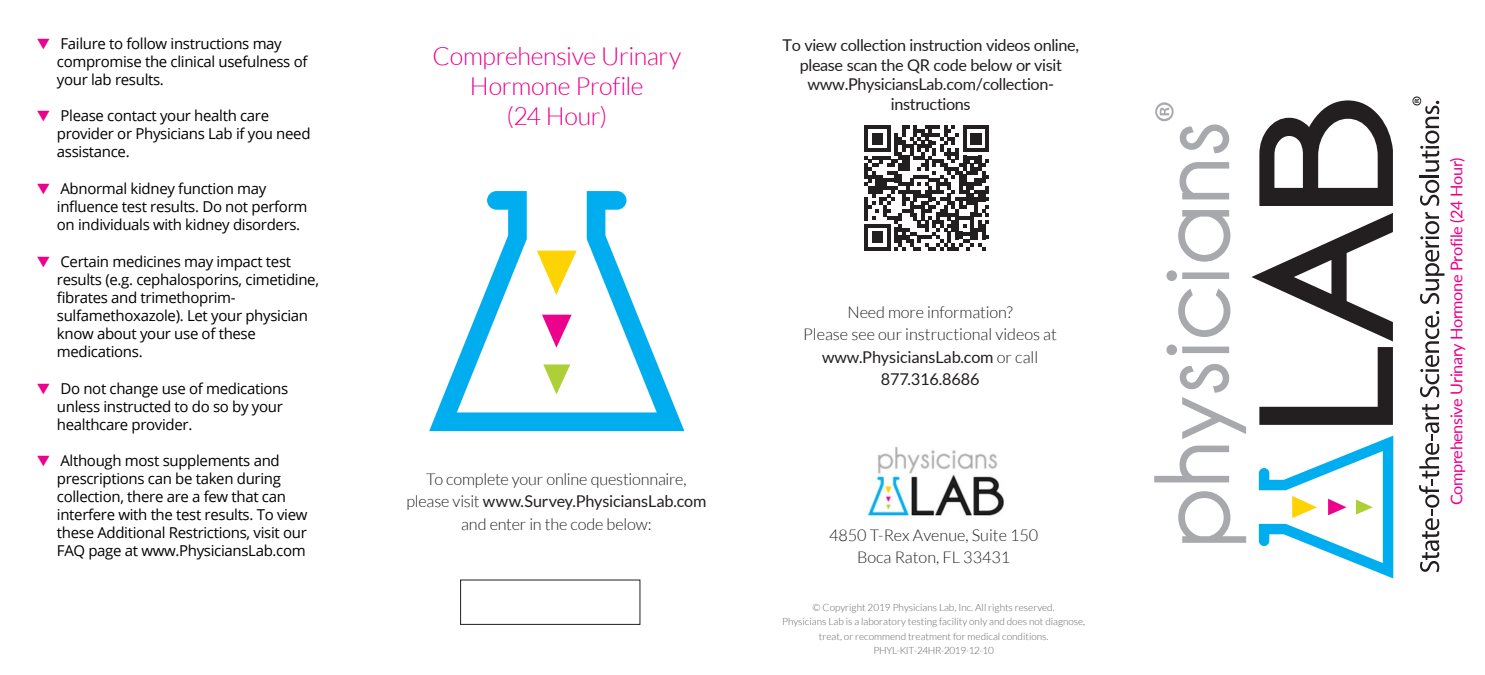
<style>
.page{position:relative;width:1485px;height:675px;background:#fff}
.page>*{position:absolute;margin:0;border:0;box-sizing:border-box;transform-origin:0 0}
.t1{font:300 25px/30px "Lato";letter-spacing:-.015em;color:#ed028c;text-align:center}
.t2{font:300 16.25px/22.5px "Lato";color:#231f20;text-align:center}
.t3{font:16.25px/19.5px "Lato";letter-spacing:-.02em;color:#221e1f;text-align:center}
.t4{font:16.25px "Lato";letter-spacing:-.02em;color:#ec008c}
.t5{font:15px/18px "Open Sans";letter-spacing:-.02em;color:#000}
.t6{font:300 10px/14.2px "Lato";color:#636366;text-align:center}
.s1{color:#ec008c}
.s2{font-weight:400}
</style>
<div class="page">
<svg style="left:1419px;top:404px;width:20px;height:168px"></svg>
<svg style="left:1420px;top:311px;width:19px;height:86px"></svg>
<svg style="left:1420px;top:212px;width:25px;height:92px"></svg>
<svg style="left:1420px;top:180px;width:19px;height:26px"></svg>
<hr style="left:1419px;top:175px;width:20px;height:2px;background:#231f20">
<svg style="left:1154px;top:100px;width:239px;height:479px"></svg>
<svg style="left:1412px;top:96px;width:27px;height:76px"></svg>
<svg style="left:429px;top:191px;width:255px;height:240px"></svg>
<div style="left:460px;top:580px;width:180px;height:45px;border:1px solid #231f20"></div>
<svg style="left:864px;top:125px;width:125px;height:126px"></svg>
<img style="left:867px;top:447px;width:137px;height:69px">
<p class="t5" style="left:57px;top:34px;width:252px;text-indent:-20px"><span class="s1">▼</span> Failure to follow instructions may compromise the clinical usefulness of your lab results.</p>
<p class="t5" style="left:57px;top:107px;width:255px;text-indent:-20px"><span class="s1">▼</span> Please contact your health care provider or Physicians Lab if you need assistance.</p>
<p class="t5" style="left:57px;top:179px;width:252px;text-indent:-20px"><span class="s1">▼</span> Abnormal kidney function may influence test results. Do not perform on individuals with kidney disorders.</p>
<p class="t5" style="left:57px;top:252px;width:264px;text-indent:-20px"><span class="s1">▼</span> Certain medicines may impact test results (e.g. cephalosporins, cimetidine, fibrates and trimethoprim&shy;sulfamethoxazole). Let your physician know about your use of these medications.</p>
<p class="t5" style="left:57px;top:379px;width:233px;text-indent:-20px"><span class="s1">▼</span> Do not change use of medications unless instructed to do so by your healthcare provider.</p>
<p class="t5" style="left:57px;top:452px;width:252px;text-indent:-20px"><span class="s1">▼</span> Although most supplements and prescriptions can be taken during collection, there are a few that can interfere with the test results. To view these Additional Restrictions, visit our FAQ page at www.PhysiciansLab.com</p>
<h1 class="t1" style="left:433px;top:41px;width:250px">Comprehensive Urinary<br>Hormone Profile<br>(24 Hour)</h1>
<p class="t2" style="left:406px;top:468px;width:302px">To complete your online questionnaire, please visit <span class="s2">www.Survey.PhysiciansLab.com </span>and enter in the code below:</p>
<p class="t3" style="left:783px;top:35px;width:298px">To view collection instruction videos online, please scan the QR code below or visit www.PhysiciansLab.com/collection&shy;instructions</p>
<p class="t2" style="left:803px;top:301px;width:255px">Need more information?<br>Please see our instructional videos at <span class="s2">www.PhysiciansLab.com</span> or call<br><span class="s2">877.316.8686</span></p>
<p class="t2" style="left:829px;top:524px;width:211px">4850 T-Rex Avenue, Suite 150<br>Boca Raton, FL 33431</p>
<p class="t6" style="left:782px;top:601px;width:305px">© Copyright 2019 Physicians Lab, Inc. All rights reserved.<br>Physicians Lab is a laboratory testing facility only and does not diagnose, treat, or recommend treatment for medical conditions.<br>PHYL-KIT-24HR-2019-12-10</p>
<p class="t4" style="left:1445px;top:505px;width:349px;rotate:-90deg">Comprehensive Urinary Hormone Profile (24 Hour)</p>
</div>
